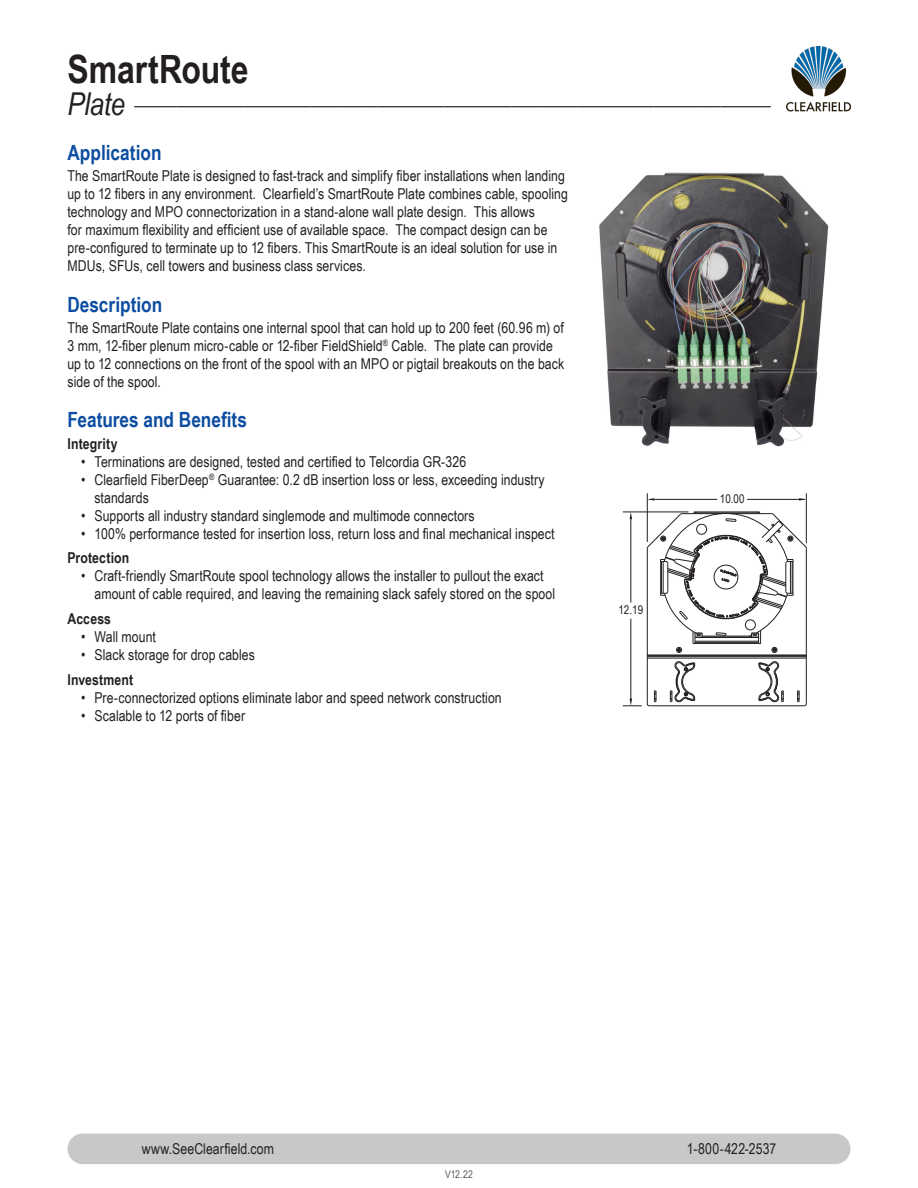
<style>
.page{position:relative;width:918px;height:1188px;background:#fff}
.page>*{position:absolute;margin:0;border:0;box-sizing:border-box;transform-origin:0 0}
.Right_Page_Product_H{font:700 39px "Arial Narrow";letter-spacing:-.005em;color:#231f20}
.Headers{font:700 21px "Arial Narrow";color:#0d4da1}
.Right_Page_Product_N{font:italic 18.3px "Arial Narrow";color:#231f20}
.t1{font:15px/18px "Arial Narrow";letter-spacing:.005em;color:#231f20}
.Features_and_Benefit{font:700 15px "Arial Narrow";letter-spacing:.01em;color:#231f20}
.t2{font:12px "Arial Narrow";color:#231f20}
.t3{font:10.5px "Arial Narrow";color:#57585a}
.s1{font-size:31.5px}
</style>
<div class="page">
<img style="left:787px;top:46px;width:63px;height:66px">
<div style="left:67px;top:1134px;width:783px;height:30px;background:#c7c8ca;border-radius:15px"></div>
<img style="left:599px;top:172px;width:230px;height:275px">
<hr style="left:647px;top:548px;width:1px;height:156px;background:#231f20">
<hr style="left:649px;top:706px;width:155px;height:1px;background:#231f20">
<hr style="left:647px;top:658px;width:159px;height:1px;background:#231f20">
<hr style="left:647px;top:656px;width:159px;height:1px;background:#231f20">
<hr style="left:647px;top:655px;width:159px;height:1px;background:#231f20">
<hr style="left:806px;top:548px;width:1px;height:156px;background:#231f20">
<hr style="left:647px;top:493px;width:1px;height:49px;background:#231f20">
<hr style="left:806px;top:493px;width:1px;height:50px;background:#231f20">
<hr style="left:623px;top:512px;width:66px;height:1px;background:#231f20">
<svg style="left:670px;top:661px;width:26px;height:41px"></svg>
<svg style="left:759px;top:661px;width:25px;height:41px"></svg>
<svg style="left:797px;top:691px;width:9px;height:15px"></svg>
<svg style="left:647px;top:511px;width:160px;height:142px"></svg>
<hr style="left:631px;top:619px;width:1px;height:82px;background:#231f20">
<svg style="left:623px;top:691px;width:34px;height:16px"></svg>
<hr style="left:631px;top:518px;width:1px;height:85px;background:#231f20">
<svg style="left:630px;top:512px;width:2px;height:7px"></svg>
<hr style="left:747px;top:499px;width:58px;height:1px;background:#231f20">
<svg style="left:799px;top:498px;width:7px;height:3px"></svg>
<hr style="left:655px;top:499px;width:62px;height:1px;background:#231f20">
<svg style="left:647px;top:498px;width:8px;height:3px"></svg>
<p class="Right_Page_Product_H" style="left:68px;top:40px;width:183px">SmartRoute</p>
<p class="Right_Page_Product_N" style="left:68px;top:86px;width:705px"><span class="s1">Plate</span> ____________________________________________________________________________</p>
<p class="Headers" style="left:68px;top:136px;width:96px">Application</p>
<p class="t1" style="left:68px;top:166px;width:502px">The SmartRoute Plate is designed to fast-track and simplify fiber installations when landing up to 12 fibers in any environment. Clearfield’s SmartRoute Plate combines cable, spooling technology and MPO connectorization in a stand-alone wall plate design. This allows<br>for maximum flexibility and efficient use of available space. The compact design can be pre-configured to terminate up to 12 fibers. This SmartRoute is an ideal solution for use in MDUs, SFUs, cell towers and business class services.</p>
<p class="Headers" style="left:68px;top:288px;width:96px">Description</p>
<p class="t1" style="left:68px;top:318px;width:498px">The SmartRoute Plate contains one internal spool that can hold up to 200 feet (60.96 m) of 3 mm, 12-fiber plenum micro-cable or 12-fiber FieldShield<sup>®</sup> Cable. The plate can provide up to 12 connections on the front of the spool with an MPO or pigtail breakouts on the back side of the spool.</p>
<p class="Headers" style="left:68px;top:404px;width:181px">Features and Benefits</p>
<p class="Features_and_Benefit" style="left:68px;top:432px;width:52px">Integrity</p>
<p class="t1" style="left:81px;top:452px;width:387px">• Terminations are designed, tested and certified to Telcordia GR-326</p>
<p class="t1" style="left:94px;top:470px;width:452px;text-indent:-14px">• Clearfield FiberDeep<sup>®</sup> Guarantee: 0.2 dB insertion loss or less, exceeding industry standards</p>
<p class="t1" style="left:81px;top:506px;width:395px">• Supports all industry standard singlemode and multimode connectors</p>
<p class="t1" style="left:81px;top:524px;width:475px">• 100% performance tested for insertion loss, return loss and final mechanical inspect</p>
<p class="Features_and_Benefit" style="left:68px;top:547px;width:63px">Protection</p>
<p class="t1" style="left:94px;top:567px;width:462px;text-indent:-14px">• Craft-friendly SmartRoute spool technology allows the installer to pullout the exact amount of cable required, and leaving the remaining slack safely stored on the spool</p>
<p class="Features_and_Benefit" style="left:68px;top:607px;width:45px">Access</p>
<p class="t1" style="left:81px;top:627px;width:76px">• Wall mount</p>
<p class="t1" style="left:81px;top:645px;width:175px">• Slack storage for drop cables</p>
<p class="Features_and_Benefit" style="left:68px;top:668px;width:67px">Investment</p>
<p class="t1" style="left:81px;top:688px;width:422px">• Pre-connectorized options eliminate labor and speed network construction</p>
<p class="t1" style="left:81px;top:706px;width:166px">• Scalable to 12 ports of fiber</p>
<p class="t2" style="left:619px;top:601px;width:26px">12.19</p>
<p class="t2" style="left:720px;top:490px;width:26px">10.00</p>
<p class="t1" style="left:142px;top:1139px;width:134px">www.SeeClearfield.com</p>
<p class="t1" style="left:687px;top:1139px;width:91px">1-800-422-2537</p>
<p class="t3" style="left:445px;top:1167px;width:29px">V12.22</p>
</div>
